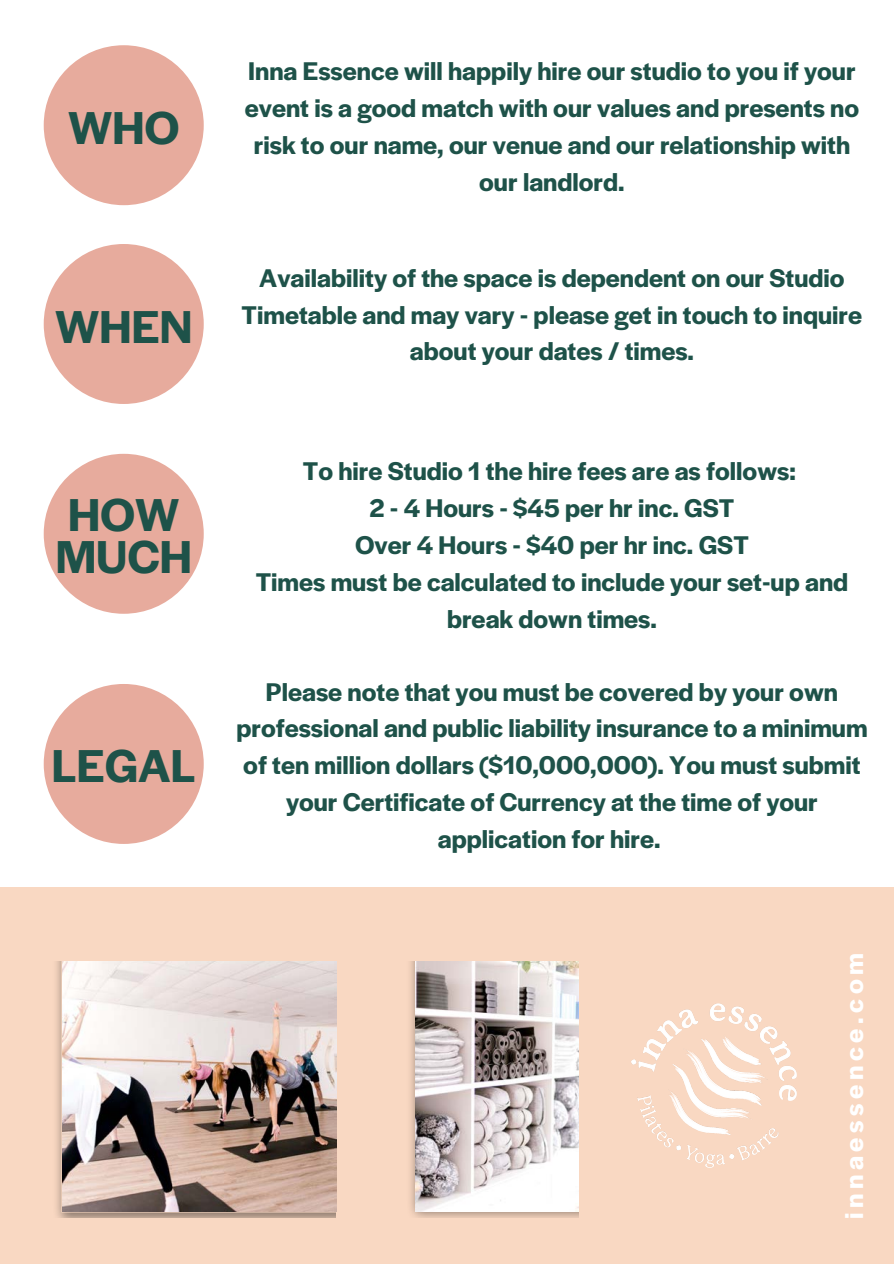
<style>
.page{position:relative;width:894px;height:1264px;background:#fff}
.page>*{position:absolute;margin:0;border:0;box-sizing:border-box;transform-origin:0 0}
.t1{font:600 48px "Halyard Display";color:#1e5249}
.t2{font:600 27px "Halyard Display";letter-spacing:.17em;color:#fff}
.t3{font:600 26.7px/36.9px "Halyard Display";color:#1e5249;text-align:center}
</style>
<div class="page">
<div style="left:0;top:0;width:893px;height:1263px;background:#f9d8c2"></div>
<div style="left:0;top:0;width:893px;height:886px;background:#fff"></div>
<img style="left:410px;top:961px;width:168px;height:256px">
<img style="left:415px;top:961px;width:163px;height:250px">
<img style="left:631px;top:1003px;width:166px;height:165px">
<div style="left:44px;top:45px;width:160px;height:160px;background:#e7ab9d;border-radius:50%"></div>
<div style="left:44px;top:244px;width:160px;height:160px;background:#e7ab9d;border-radius:50%"></div>
<div style="left:44px;top:454px;width:160px;height:159px;background:#e7ab9d;border-radius:50%"></div>
<div style="left:44px;top:684px;width:160px;height:160px;background:#e7ab9d;border-radius:50%"></div>
<img style="left:56px;top:961px;width:279px;height:256px">
<p class="t1" style="left:68px;top:92px;width:113px">WHO</p>
<p class="t1" style="left:55px;top:291px;width:138px">WHEN</p>
<p class="t1" style="left:68px;top:479px;width:113px">HOW</p>
<p class="t1" style="left:56px;top:521px;width:138px">MUCH</p>
<p class="t1" style="left:52px;top:730px;width:145px">LEGAL</p>
<p class="t3" style="left:245px;top:51px;width:615px">Inna Essence will happily hire our studio to you if your event is a good match with our values and presents no risk to our name, our venue and our relationship with our landlord.</p>
<p class="t3" style="left:241px;top:258px;width:622px">Availability of the space is dependent on our Studio<br>Timetable and may vary - please get in touch to inquire about your dates / times.</p>
<p class="t3" style="left:303px;top:451px;width:494px">To hire Studio 1 the hire fees are as follows:</p>
<p class="t3" style="left:369px;top:488px;width:366px">2 - 4 Hours - $45 per hr inc. GST</p>
<p class="t3" style="left:355px;top:525px;width:395px">Over 4 Hours - $40 per hr inc. GST</p>
<p class="t3" style="left:255px;top:562px;width:594px">Times must be calculated to include your set-up and break down times.</p>
<p class="t3" style="left:236px;top:671px;width:632px">Please note that you must be covered by your own professional and public liability insurance to a minimum of ten million dollars ($10,000,000). You must submit your Certificate of Currency at the time of your application for hire.</p>
<p class="t2" style="left:833px;top:1219px;width:268px;rotate:-90deg">innaessence.com</p>
</div>
